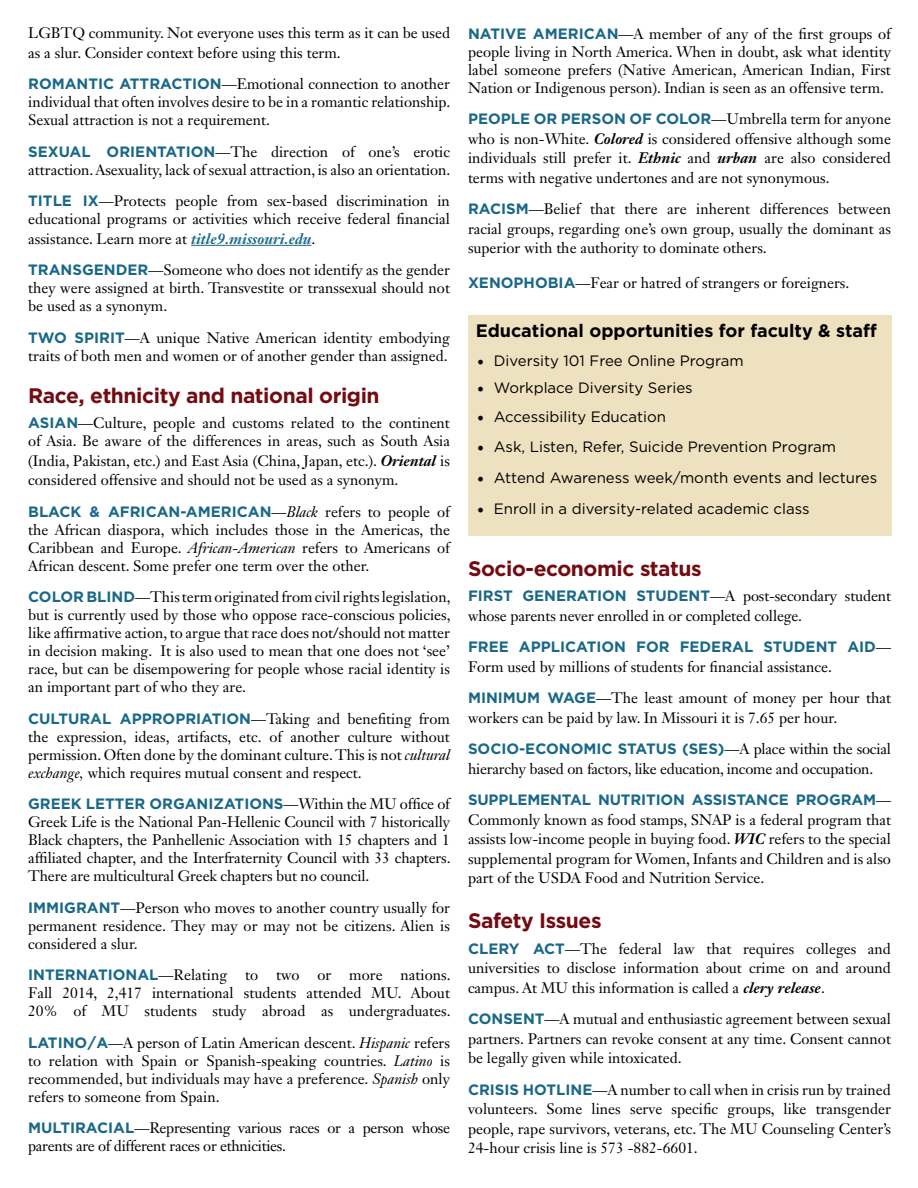
<style>
.page{position:relative;width:918px;height:1188px;background:#fff}
.page>*{position:absolute;margin:0;border:0;box-sizing:border-box;transform-origin:0 0}
.t1{font:700 21px "Gotham";letter-spacing:-.02em;color:#730b12}
.t2{font:700 18px "Gotham";color:#000}
.t3{font:15px/18px "Janson Text LT Std";color:#000;text-align:justify}
.t4{font:15px "Gotham";color:#000}
.t5{font:15px/18px "Janson Text LT Std";letter-spacing:-.02em;color:#000}
.s1{font-family:"Gotham";font-weight:700;color:#1a6887}
.s2{font-weight:700;font-style:italic;color:#1a6887}
.s3{font-weight:700;font-style:italic}
.s4{font-style:italic}
.s5{font-family:"Minion Pro";font-size:18px}
</style>
<div class="page">
<hr style="left:191px;top:245px;width:120px;height:1px;background:#1a6887">
<div style="left:468px;top:316px;width:423px;height:220px;background:#eee1c0"></div>
<p class="t3" style="left:28px;top:23px;width:423px;line-height:19.5px">LGBTQ community. Not everyone uses this term as it can be used as a slur. Consider context before using this term.</p>
<p class="t3" style="left:28px;top:75px;width:424px"><span class="s1">ROMANTIC ATTRACTION</span>—Emotional connection to another individual that often involves desire to be in a romantic relationship.<br>Sexual attraction is not a requirement.</p>
<p class="t3" style="left:28px;top:143px;width:424px"><span class="s1">SEXUAL ORIENTATION</span>—The direction of one’s erotic attraction. Asexuality, lack of sexual attraction, is also an orientation.</p>
<p class="t3" style="left:28px;top:192px;width:423px"><span class="s1">TITLE IX</span>—Protects people from sex-based discrimination in educational programs or activities which receive federal financial</p>
<p class="t3" style="left:28px;top:230px;width:289px">assistance. Learn more at <span class="s2">title9.missouri.edu</span>.</p>
<p class="t3" style="left:28px;top:261px;width:423px"><span class="s1">TRANSGENDER</span>—Someone who does not identify as the gender they were assigned at birth. Transvestite or transsexual should not be used as a synonym.</p>
<p class="t3" style="left:28px;top:329px;width:423px"><span class="s1">TWO SPIRIT</span>—A unique Native American identity embodying traits of both men and women or of another gender than assigned.</p>
<p class="t1" style="left:28px;top:381px;width:353px">Race, ethnicity and national origin</p>
<p class="t3" style="left:28px;top:414px;width:423px"><span class="s1">ASIAN</span>—Culture, people and customs related to the continent of Asia. Be aware of the differences in areas, such as South Asia</p>
<p class="t3" style="left:28px;top:451px;width:423px;line-height:19.5px">(India, Pakistan, etc.) and East Asia (China, Japan, etc.). <span class="s3">Oriental</span> is considered offensive and should not be used as a synonym.</p>
<p class="t3" style="left:28px;top:503px;width:423px"><span class="s1">BLACK &amp; AFRICAN-AMERICAN</span>—<span class="s4">Black</span> refers to people of the African diaspora, which includes those in the Americas, the Caribbean and Europe. <span class="s4">African-American</span> refers to Americans of African descent. Some prefer one term over the other.</p>
<p class="t3" style="left:28px;top:588px;width:424px"><span class="s1">COLOR BLIND</span>—This term originated from civil rights legislation, but is currently used by those who oppose race-conscious policies, like affirmative action, to argue that race does not/should not matter in decision making. It is also used to mean that one does not ‘see’ race, but can be disempowering for people whose racial identity is an important part of who they are.</p>
<p class="t3" style="left:28px;top:710px;width:423px"><span class="s1">CULTURAL APPROPRIATION</span>—Taking and benefiting from the expression, ideas, artifacts, etc. of another culture without permission. Often done by the dominant culture. This is not <span class="s4">cultural exchange,</span> which requires mutual consent and respect.</p>
<p class="t3" style="left:28px;top:795px;width:424px"><span class="s1">GREEK LETTER ORGANIZATIONS</span>—Within the MU office of Greek Life is the National Pan-Hellenic Council with 7 historically Black chapters, the Panhellenic Association with 15 chapters and 1 affiliated chapter, and the Interfraternity Council with 33 chapters.<br>There are multicultural Greek chapters but no council.</p>
<p class="t3" style="left:28px;top:899px;width:423px"><span class="s1">IMMIGRANT</span>—Person who moves to another country usually for permanent residence. They may or may not be citizens. Alien is considered a slur.</p>
<p class="t3" style="left:28px;top:966px;width:424px"><span class="s1">INTERNATIONAL</span>—Relating to two or more nations.<br>Fall 2014, 2,417 international students attended MU. About 20% of MU students study abroad as undergraduates.</p>
<p class="t3" style="left:28px;top:1034px;width:423px"><span class="s1">LATINO/A</span>—A person of Latin American descent. <span class="s4">Hispanic</span> refers to relation with Spain or Spanish-speaking countries. <span class="s4">Latino</span> is recommended, but individuals may have a preference. <span class="s4">Spanish</span> only refers to someone from Spain.</p>
<p class="t5" style="left:28px;top:1119px;width:423px"><span class="s1">MULTIRACIAL</span>—Representing various races or a person whose parents are of different races or ethnicities.</p>
<p class="t3" style="left:468px;top:25px;width:424px"><span class="s1">NATIVE AMERICAN</span>—A member of any of the first groups of people living in North America. When in doubt, ask what identity label someone prefers (Native American, American Indian, First Nation or Indigenous person). Indian is seen as an offensive term.</p>
<p class="t3" style="left:468px;top:109px;width:425px;line-height:19.5px"><span class="s1">PEOPLE OR PERSON OF COLOR</span>—Umbrella term for anyone who is non-White. <span class="s3">Colored</span> is considered offensive although some individuals still prefer it. <span class="s3">Ethnic</span> and <span class="s3">urban</span> are also considered terms with negative undertones and are not synonymous.</p>
<p class="t3" style="left:468px;top:199px;width:425px;line-height:19.5px"><span class="s1">RACISM</span>—Belief that there are inherent differences between racial groups, regarding one’s own group, usually the dominant as superior with the authority to dominate others.</p>
<p class="t3" style="left:468px;top:274px;width:383px"><span class="s1">XENOPHOBIA</span>—Fear or hatred of strangers or foreigners.</p>
<p class="t2" style="left:476px;top:319px;width:403px">Educational opportunities for faculty &amp; staff</p>
<p class="t4" style="left:477px;top:351px;width:268px"><span class="s5">•</span> Diversity 101 Free Online Program</p>
<p class="t4" style="left:477px;top:378px;width:217px"><span class="s5">•</span> Workplace Diversity Series</p>
<p class="t4" style="left:477px;top:407px;width:190px"><span class="s5">•</span> Accessibility Education</p>
<p class="t4" style="left:477px;top:437px;width:360px"><span class="s5">•</span> Ask, Listen, Refer, Suicide Prevention Program</p>
<p class="t4" style="left:477px;top:468px;width:401px"><span class="s5">•</span> Attend Awareness week/month events and lectures</p>
<p class="t4" style="left:477px;top:499px;width:334px"><span class="s5">•</span> Enroll in a diversity-related academic class</p>
<p class="t1" style="left:468px;top:555px;width:235px">Socio-economic status</p>
<p class="t3" style="left:468px;top:586px;width:424px;line-height:19.5px"><span class="s1">FIRST GENERATION STUDENT</span>—A post-secondary student whose parents never enrolled in or completed college.</p>
<p class="t3" style="left:468px;top:637px;width:424px;line-height:19.5px"><span class="s1">FREE APPLICATION FOR FEDERAL STUDENT AID</span>—<br>Form used by millions of students for financial assistance.</p>
<p class="t3" style="left:468px;top:688px;width:425px;line-height:19.5px"><span class="s1">MINIMUM WAGE</span>—The least amount of money per hour that workers can be paid by law. In Missouri it is 7.65 per hour.</p>
<p class="t3" style="left:468px;top:739px;width:424px;line-height:19.5px"><span class="s1">SOCIO-ECONOMIC STATUS (SES)</span>—A place within the social hierarchy based on factors, like education, income and occupation.</p>
<p class="t3" style="left:468px;top:790px;width:425px;line-height:19.5px"><span class="s1">SUPPLEMENTAL NUTRITION ASSISTANCE PROGRAM</span>— Commonly known as food stamps, SNAP is a federal program that assists low-income people in buying food. <span class="s3">WIC</span> refers to the special supplemental program for Women, Infants and Children and is also part of the USDA Food and Nutrition Service.</p>
<p class="t1" style="left:468px;top:907px;width:135px">Safety Issues</p>
<p class="t3" style="left:468px;top:939px;width:424px;line-height:19.5px"><span class="s1">CLERY ACT</span>—The federal law that requires colleges and universities to disclose information about crime on and around campus. At MU this information is called a <span class="s3">clery release</span>.</p>
<p class="t3" style="left:468px;top:1009px;width:424px;line-height:19.5px"><span class="s1">CONSENT</span>—A mutual and enthusiastic agreement between sexual partners. Partners can revoke consent at any time. Consent cannot be legally given while intoxicated.</p>
<p class="t3" style="left:468px;top:1080px;width:424px;line-height:19.5px"><span class="s1">CRISIS HOTLINE</span>—A number to call when in crisis run by trained volunteers. Some lines serve specific groups, like transgender people, rape survivors, veterans, etc. The MU Counseling Center’s 24-hour crisis line is 573 -882-6601.</p>
</div>
